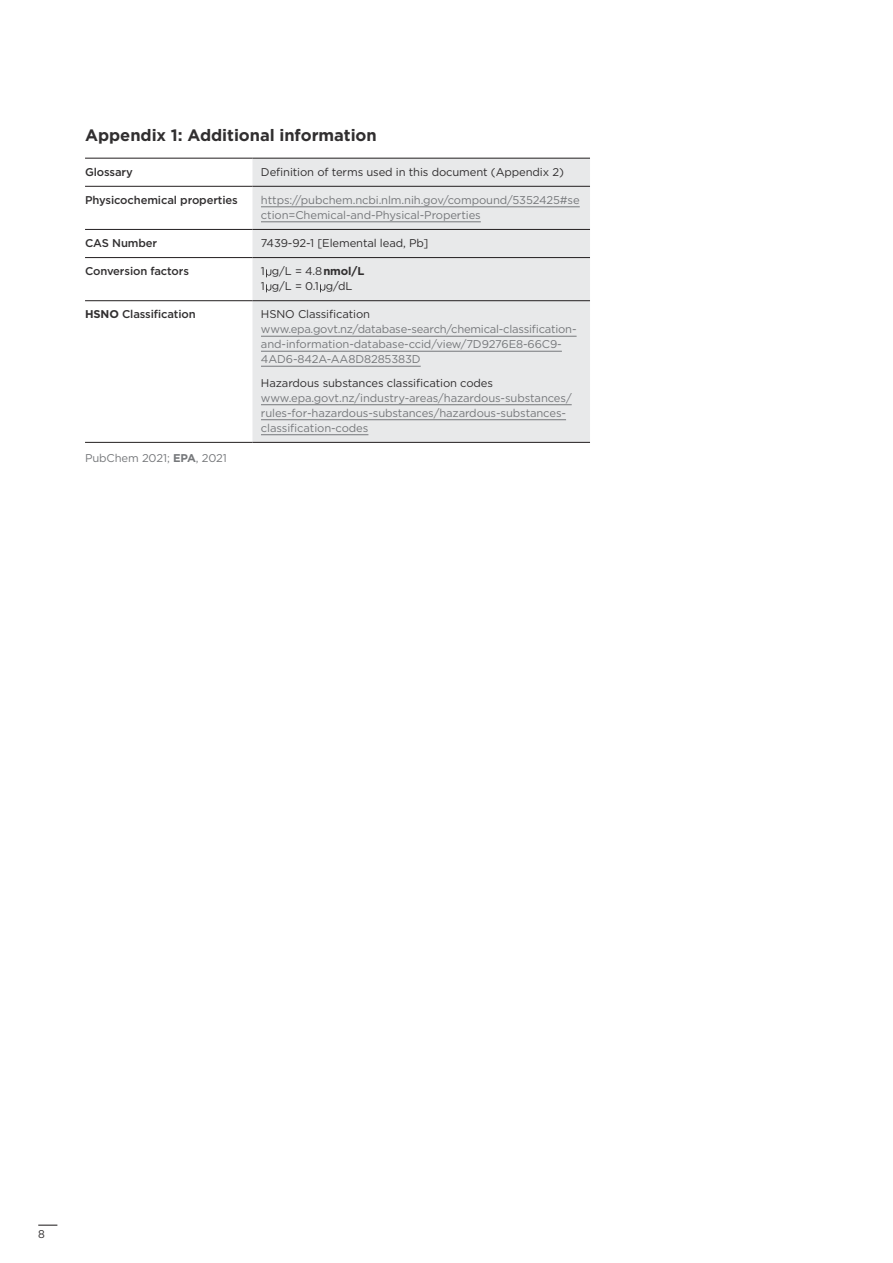
<style>
.page{position:relative;width:893px;height:1263px;background:#fff}
.page>*{position:absolute;margin:0;border:0;box-sizing:border-box;transform-origin:0 0}
.t1{font:700 16.5px "Gotham";color:#312f30}
.table_body{font:11.25px/15px "Gotham";letter-spacing:-.01em;color:#76787b}
.table_body-2{font:11.25px/15px "Gotham";letter-spacing:-.01em;color:#312f30}
.table_H2{font:500 11.25px "Gotham";letter-spacing:-.01em;color:#312f30}
.s1{font-weight:700}
.s2{color:#312f30}
</style>
<div class="page">
<div style="left:252px;top:159px;width:338px;height:283px;background:#e8e9ea"></div>
<hr style="left:85px;top:186px;width:167px;height:1px;background:#231f20">
<hr style="left:252px;top:186px;width:338px;height:1px;background:#231f20">
<hr style="left:85px;top:229px;width:167px;height:1px;background:#231f20">
<hr style="left:252px;top:229px;width:338px;height:1px;background:#231f20">
<hr style="left:85px;top:257px;width:167px;height:1px;background:#231f20">
<hr style="left:252px;top:257px;width:338px;height:1px;background:#231f20">
<hr style="left:85px;top:300px;width:167px;height:1px;background:#231f20">
<hr style="left:252px;top:300px;width:338px;height:1px;background:#231f20">
<hr style="left:85px;top:158px;width:167px;height:1px;background:#231f20">
<hr style="left:252px;top:158px;width:338px;height:1px;background:#231f20">
<hr style="left:85px;top:442px;width:167px;height:1px;background:#231f20">
<hr style="left:252px;top:442px;width:338px;height:1px;background:#231f20">
<hr style="left:261px;top:206px;width:319px;height:1px;background:#76787b">
<hr style="left:261px;top:221px;width:220px;height:1px;background:#76787b">
<svg style="left:266px;top:269px;width:5px;height:8px"></svg>
<svg style="left:266px;top:284px;width:5px;height:8px"></svg>
<svg style="left:320px;top:284px;width:5px;height:8px"></svg>
<hr style="left:261px;top:336px;width:316px;height:1px;background:#76787b">
<hr style="left:261px;top:351px;width:301px;height:1px;background:#76787b">
<hr style="left:261px;top:366px;width:160px;height:1px;background:#76787b">
<hr style="left:261px;top:404px;width:311px;height:1px;background:#76787b">
<hr style="left:261px;top:419px;width:305px;height:1px;background:#76787b">
<hr style="left:261px;top:434px;width:107px;height:1px;background:#76787b">
<svg style="left:38px;top:1224px;width:19px;height:2px"></svg>
<h1 class="t1" style="left:85px;top:124px;width:293px">Appendix 1: Additional information</h1>
<p class="table_H2" style="left:85px;top:164px;width:49px">Glossary</p>
<p class="table_body-2" style="left:261px;top:164px;width:304px">Definition of terms used in this document (Appendix 2)</p>
<p class="table_H2" style="left:85px;top:192px;width:154px">Physicochemical properties</p>
<p class="table_body" style="left:261px;top:192px;width:320px">https://pubchem.ncbi.nlm.nih.gov/compound/5352425#se ction=Chemical-and-Physical-Properties</p>
<p class="table_H2" style="left:85px;top:236px;width:74px">CAS Number</p>
<p class="table_body-2" style="left:261px;top:235px;width:169px">7439-92-1 [Elemental lead, Pb]</p>
<p class="table_H2" style="left:85px;top:264px;width:106px">Conversion factors</p>
<p class="table_body-2" style="left:261px;top:263px;width:105px">1 g/L = 4.8<span class="s1">nmol/L<br></span>1 g/L = 0.1 g/dL</p>
<p class="table_H2" style="left:85px;top:307px;width:112px"><span class="s1">HSNO</span> Classification</p>
<p class="table_body" style="left:261px;top:306px;width:317px"><span class="s2">HSNO Classification </span>www.epa.govt.nz/database-search/chemical-classification&shy;and-information-database-ccid/view/7D9276E8-66C9- 4AD6-842A-AA8D8285383D</p>
<p class="table_body" style="left:261px;top:375px;width:312px"><span class="s2">Hazardous substances classification codes </span>www.epa.govt.nz/industry-areas/hazardous-substances/ rules-for-hazardous-substances/hazardous-substances&shy;classification-codes</p>
<p class="table_body" style="left:85px;top:450px;width:143px">PubChem 2021; <span class="s1">EPA</span>, 2021</p>
<p class="table_body-2" style="left:38px;top:1227px;width:8px">8</p>
</div>
